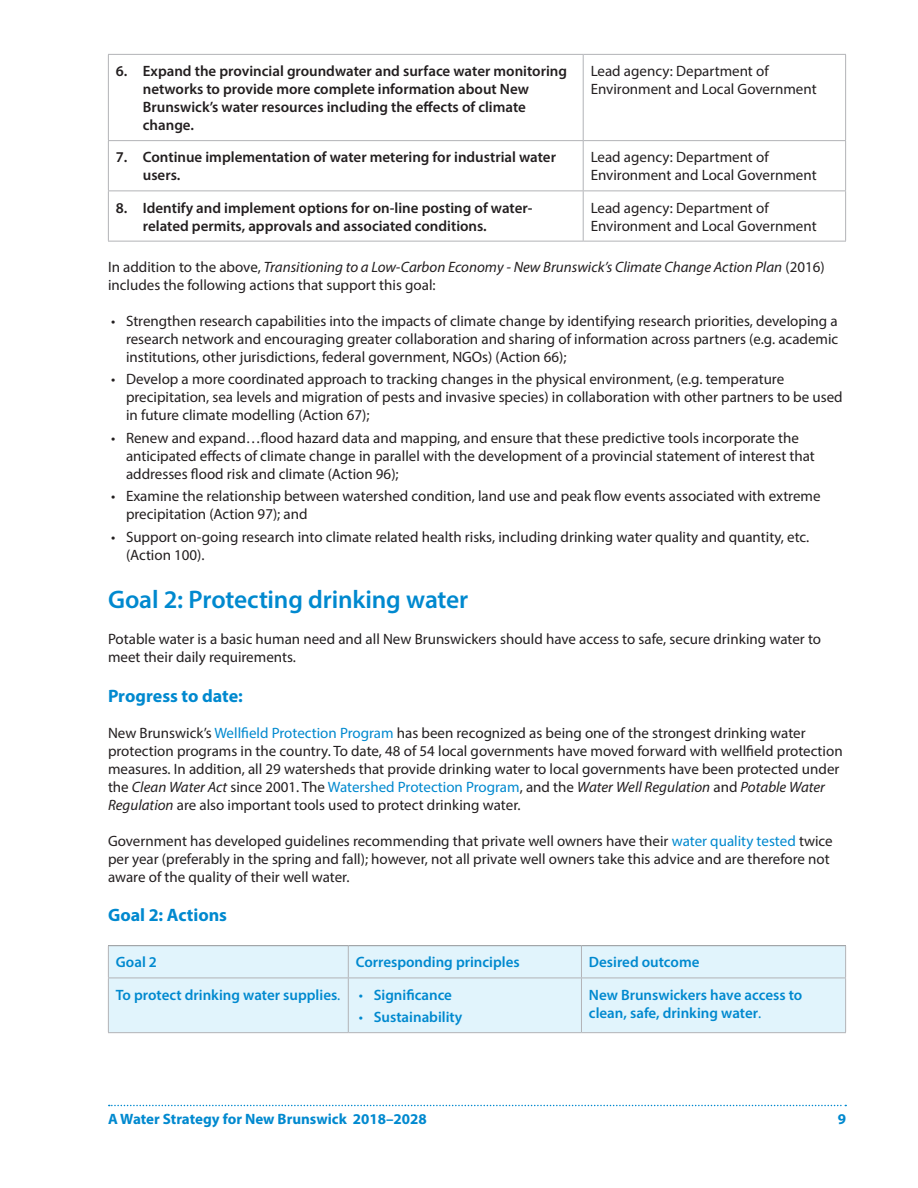
<style>
.page{position:relative;width:918px;height:1188px;background:#fff}
.page>*{position:absolute;margin:0;border:0;box-sizing:border-box;transform-origin:0 0}
.Heading_2{font:600 25.5px "Myriad Pro";letter-spacing:-.01em;color:#0089cf}
.Heading_3{font:700 18px "Myriad Pro";color:#0089cf}
.text{font:15px/18px "Myriad Pro";color:#231f20}
.t1{font:600 15px/18px "Myriad Pro";color:#231f20}
.table_text{font:15px/18px "Myriad Pro";color:#231f20}
.table_text-2{font:600 15px/18px "Myriad Pro";color:#0089cf}
.t2{font:700 15px "Myriad Pro";color:#0089cf}
.s1{font-style:italic}
.s2{color:#0089cf}
.s3{font-weight:400}
</style>
<div class="page">
<svg style="left:109px;top:1105px;width:737px;height:1px"></svg>
<hr style="left:108px;top:54px;width:475px;height:1px;background:#b2b3b7">
<hr style="left:583px;top:54px;width:263px;height:1px;background:#b2b3b7">
<hr style="left:583px;top:55px;width:1px;height:85px;background:#b2b3b7">
<hr style="left:108px;top:140px;width:475px;height:1px;background:#b2b3b7">
<hr style="left:583px;top:140px;width:263px;height:1px;background:#b2b3b7">
<hr style="left:583px;top:141px;width:1px;height:49px;background:#b2b3b7">
<hr style="left:108px;top:190px;width:475px;height:1px;background:#b2b3b7">
<hr style="left:583px;top:190px;width:263px;height:1px;background:#b2b3b7">
<hr style="left:583px;top:191px;width:1px;height:50px;background:#b2b3b7">
<hr style="left:108px;top:55px;width:1px;height:85px;background:#b2b3b7">
<hr style="left:845px;top:55px;width:1px;height:85px;background:#b2b3b7">
<hr style="left:108px;top:141px;width:1px;height:49px;background:#b2b3b7">
<hr style="left:845px;top:141px;width:1px;height:49px;background:#b2b3b7">
<hr style="left:108px;top:191px;width:1px;height:50px;background:#b2b3b7">
<hr style="left:845px;top:191px;width:1px;height:50px;background:#b2b3b7">
<hr style="left:108px;top:241px;width:475px;height:1px;background:#b2b3b7">
<hr style="left:583px;top:241px;width:263px;height:1px;background:#b2b3b7">
<div style="left:109px;top:946px;width:736px;height:86px;background:#e1f4fc"></div>
<hr style="left:348px;top:946px;width:1px;height:32px;background:#b2b3b7">
<hr style="left:581px;top:946px;width:1px;height:32px;background:#b2b3b7">
<hr style="left:108px;top:978px;width:240px;height:1px;background:#b2b3b7">
<hr style="left:348px;top:978px;width:233px;height:1px;background:#b2b3b7">
<hr style="left:348px;top:978px;width:1px;height:54px;background:#b2b3b7">
<hr style="left:581px;top:978px;width:265px;height:1px;background:#b2b3b7">
<hr style="left:581px;top:978px;width:1px;height:54px;background:#b2b3b7">
<hr style="left:108px;top:945px;width:240px;height:1px;background:#939598">
<hr style="left:348px;top:945px;width:233px;height:1px;background:#939598">
<hr style="left:581px;top:945px;width:265px;height:1px;background:#939598">
<hr style="left:108px;top:946px;width:1px;height:32px;background:#b2b3b7">
<hr style="left:845px;top:946px;width:1px;height:32px;background:#b2b3b7">
<hr style="left:108px;top:978px;width:1px;height:54px;background:#b2b3b7">
<hr style="left:845px;top:978px;width:1px;height:54px;background:#b2b3b7">
<hr style="left:108px;top:1032px;width:240px;height:1px;background:#b2b3b7">
<hr style="left:348px;top:1032px;width:233px;height:1px;background:#b2b3b7">
<hr style="left:581px;top:1032px;width:265px;height:1px;background:#b2b3b7">
<p class="t1" style="left:143px;top:62px;width:426px;text-indent:-27px">6. Expand the provincial groundwater and surface water monitoring networks to provide more complete information about New Brunswick’s water resources including the effects of climate change.</p>
<p class="table_text" style="left:591px;top:62px;width:227px">Lead agency: Department of<br>Environment and Local Government</p>
<p class="t1" style="left:143px;top:148px;width:415px;text-indent:-27px">7. Continue implementation of water metering for industrial water users.</p>
<p class="table_text" style="left:591px;top:148px;width:227px">Lead agency: Department of<br>Environment and Local Government</p>
<p class="t1" style="left:143px;top:198px;width:391px;text-indent:-27px">8. Identify and implement options for on-line posting of water&shy;related permits, approvals and associated conditions.</p>
<p class="table_text" style="left:591px;top:198px;width:227px">Lead agency: Department of<br>Environment and Local Government</p>
<p class="text" style="left:108px;top:257px;width:718px">In addition to the above, <span class="s1">Transitioning to a Low-Carbon Economy - New Brunswick’s Climate Change Action Plan</span> (2016) includes the following actions that support this goal:</p>
<p class="text" style="left:126px;top:311px;width:714px;text-align:justify;text-indent:-15px">• Strengthen research capabilities into the impacts of climate change by identifying research priorities, developing a research network and encouraging greater collaboration and sharing of information across partners (e.g. academic institutions, other jurisdictions, federal government, NGOs) (Action 66);</p>
<p class="text" style="left:126px;top:370px;width:718px;text-indent:-15px">• Develop a more coordinated approach to tracking changes in the physical environment, (e.g. temperature precipitation, sea levels and migration of pests and invasive species) in collaboration with other partners to be used in future climate modelling (Action 67);</p>
<p class="text" style="left:126px;top:428px;width:690px;text-indent:-15px">• Renew and expand…flood hazard data and mapping, and ensure that these predictive tools incorporate the anticipated effects of climate change in parallel with the development of a provincial statement of interest that addresses flood risk and climate (Action 96);</p>
<p class="text" style="left:126px;top:487px;width:696px;text-indent:-15px">• Examine the relationship between watershed condition, land use and peak flow events associated with extreme precipitation (Action 97); and</p>
<p class="text" style="left:126px;top:527px;width:685px;text-indent:-15px">• Support on-going research into climate related health risks, including drinking water quality and quantity, etc. (Action 100).</p>
<h2 class="Heading_2" style="left:108px;top:583px;width:362px">Goal 2: Protecting drinking water</h2>
<p class="text" style="left:108px;top:630px;width:715px">Potable water is a basic human need and all New Brunswickers should have access to safe, secure drinking water to meet their daily requirements.</p>
<h3 class="Heading_3" style="left:108px;top:684px;width:136px">Progress to date:</h3>
<p class="text" style="left:108px;top:723px;width:736px">New Brunswick’s <span class="s2">Wellfield Protection Program</span> has been recognized as being one of the strongest drinking water protection programs in the country. To date, 48 of 54 local governments have moved forward with wellfield protection measures. In addition, all 29 watersheds that provide drinking water to local governments have been protected under the <span class="s1">Clean Water Act</span> since 2001. The <span class="s2">Watershed Protection Program</span>, and the <span class="s1">Water Well Regulation</span> and <span class="s1">Potable Water Regulation</span> are also important tools used to protect drinking water.</p>
<p class="text" style="left:108px;top:831px;width:726px">Government has developed guidelines recommending that private well owners have their <span class="s2">water quality tested</span> twice per year (preferably in the spring and fall); however, not all private well owners take this advice and are therefore not aware of the quality of their well water.</p>
<h3 class="Heading_3" style="left:108px;top:903px;width:121px">Goal 2: Actions</h3>
<p class="table_text-2" style="left:116px;top:953px;width:43px">Goal 2</p>
<p class="table_text-2" style="left:356px;top:953px;width:165px">Corresponding principles</p>
<p class="table_text-2" style="left:589px;top:953px;width:112px">Desired outcome</p>
<p class="table_text-2" style="left:116px;top:985px;width:226px">To protect drinking water supplies<span class="s3">.</span></p>
<p class="table_text-2" style="left:359px;top:985px;width:95px"><span class="s3">•</span> Significance</p>
<p class="table_text-2" style="left:359px;top:1008px;width:105px"><span class="s3">•</span> Sustainability</p>
<p class="table_text-2" style="left:589px;top:985px;width:215px">New Brunswickers have access to clean, safe, drinking water<span class="s3">.</span></p>
<p class="t2" style="left:108px;top:1109px;width:320px">A Water Strategy for New Brunswick 2018–2028</p>
<p class="t2" style="left:838px;top:1109px;width:10px">9</p>
</div>
